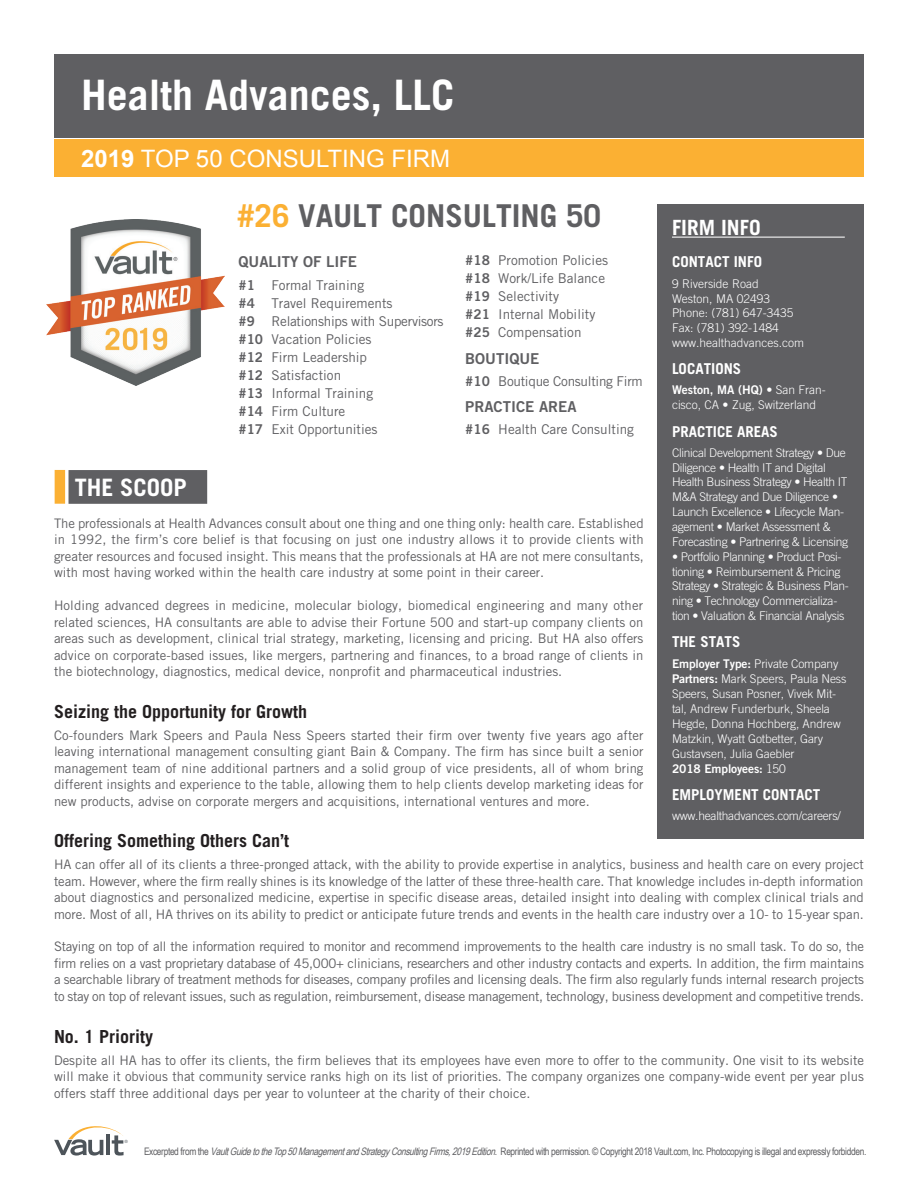
<style>
.page{position:relative;width:918px;height:1188px;background:#fff}
.page>*{position:absolute;margin:0;border:0;box-sizing:border-box;transform-origin:0 0}
.t1{font:700 42px "Trade Gothic LT Std";color:#fff}
.t2{font:700 31.5px "Trade Gothic LT Std";color:#5f5f62}
.t3{font:24px "Arial";color:#fff}
.t4{font:700 24px "Trade Gothic LT Std";color:#fff}
.t5{font:700 21px "Trade Gothic LT Std";color:#fff}
.t6{font:700 18px "Trade Gothic LT Std";color:#231f20}
.t7{font:700 15px "Trade Gothic LT Std";color:#fff}
.t8{font:15px "Trade Gothic LT Std Bd 2";color:#5f5f62}
.t9{font:13.5px/18px "Trade Gothic LT Std";color:#5f5f62}
.t10{font:13.5px "Trade Gothic LT Std";letter-spacing:-.02em;color:#5f5f62}
.t11{font:13.2px/16.5px "Trade Gothic LT Std";color:#5f5f62;text-align:justify}
.t12{font:300 12px/14.9px "Trade Gothic LT Std";letter-spacing:-.025em;color:#fff}
.t13{font:300 12px/14.9px "Trade Gothic LT Std";color:#fff}
.t14{font:12px "Trade Gothic LT Std Bd 2";letter-spacing:-.01em;color:#fff}
.t15{font:10.35px "Arial Narrow";letter-spacing:-.035em;color:#5f5f62}
.t16{font:300 4.35px "Trade Gothic";color:#4d545a}
.s1{font-weight:700}
.s2{color:#fbb033}
.s3{font-family:"Trade Gothic LT Std";font-weight:300}
.s4{font-family:"Trade Gothic LT Std Bd 2";font-weight:400}
.s5{font-family:"Trade Gothic LT Std Bd 2"}
.s6{font-style:italic}
</style>
<div class="page">
<svg style="left:54px;top:1126px;width:70px;height:30px"></svg>
<div style="left:54px;top:54px;width:810px;height:83px;background:#5f5f62"></div>
<div style="left:54px;top:139px;width:810px;height:38px;background:#fbb033"></div>
<div style="left:69px;top:470px;width:138px;height:34px;background:#5f5f62"></div>
<div style="left:55px;top:470px;width:10px;height:34px;background:#fbb033"></div>
<img style="left:47px;top:220px;width:178px;height:166px">
<div style="left:657px;top:205px;width:207px;height:634px;background:#5f5f62"></div>
<hr style="left:672px;top:237px;width:173px;height:1px;background:#fff">
<h1 class="t1" style="left:81px;top:69px;width:375px">Health Advances, LLC</h1>
<h3 class="t3" style="left:81px;top:143px;width:371px"><span class="s1">2019</span> TOP 50 CONSULTING FIRM</h3>
<h2 class="t2" style="left:237px;top:197px;width:366px"><span class="s2">#26</span> VAULT CONSULTING 50</h2>
<h3 class="t5" style="left:672px;top:215px;width:90px">FIRM INFO</h3>
<p class="t7" style="left:672px;top:253px;width:92px">CONTACT INFO</p>
<p class="t13" style="left:672px;top:276px;width:134px">9 Riverside Road<br>Weston, MA 02493<br>Phone: (781) 647-3435<br>Fax: (781) 392-1484 www.healthadvances.com</p>
<p class="t7" style="left:672px;top:360px;width:71px">LOCATIONS</p>
<p class="t14" style="left:672px;top:383px;width:155px">Weston, MA (HQ) <span class="s3">• San Fran-</span></p>
<p class="t13" style="left:672px;top:398px;width:146px">cisco, CA • Zug, Switzerland</p>
<p class="t7" style="left:672px;top:422px;width:107px">PRACTICE AREAS</p>
<p class="t12" style="left:672px;top:445px;width:178px">Clinical Development Strategy • Due Diligence • Health IT and Digital Health Business Strategy • Health IT M&amp;A Strategy and Due Diligence • Launch Excellence • Lifecycle Man&shy;agement • Market Assessment &amp; Forecasting • Partnering &amp; Licensing</p>
<p class="t12" style="left:672px;top:549px;width:178px">• Portfolio Planning • Product Posi&shy;tioning • Reimbursement &amp; Pricing Strategy • Strategic &amp; Business Plan&shy;ning • Technology Commercializa&shy;tion • Valuation &amp; Financial Analysis</p>
<p class="t7" style="left:672px;top:633px;width:70px">THE STATS</p>
<p class="t12" style="left:672px;top:656px;width:176px"><span class="s4">Employer Type:</span> Private Company<br><span class="s4">Partners:</span> Mark Speers, Paula Ness<br>Speers, Susan Posner, Vivek Mit&shy;tal, Andrew Funderburk, Sheela<br>Hegde, Donna Hochberg, Andrew<br>Matzkin, Wyatt Gotbetter, Gary<br>Gustavsen, Julia Gaebler</p>
<p class="t14" style="left:672px;top:761px;width:115px">2018 Employees: <span class="s3">150</span></p>
<p class="t7" style="left:672px;top:785px;width:150px">EMPLOYMENT CONTACT</p>
<p class="t12" style="left:672px;top:808px;width:170px">www.healthadvances.com/careers/</p>
<p class="t9" style="left:465px;top:251px;width:144px"><span class="s5">#18</span> Promotion Policies <span class="s5">#18</span> Work/Life Balance <span class="s5">#19</span> Selectivity<br><span class="s5">#21</span> Internal Mobility <span class="s5">#25</span> Compensation</p>
<p class="t8" style="left:465px;top:349px;width:76px">BOUTIQUE</p>
<p class="t10" style="left:465px;top:373px;width:179px"><span class="s5">#10</span> Boutique Consulting Firm</p>
<p class="t8" style="left:465px;top:397px;width:113px">PRACTICE AREA</p>
<p class="t9" style="left:465px;top:420px;width:170px"><span class="s5">#16</span> Health Care Consulting</p>
<p class="t8" style="left:238px;top:252px;width:120px">QUALITY OF LIFE</p>
<p class="t9" style="left:238px;top:276px;width:207px"><span class="s5">#1</span> Formal Training<br><span class="s5">#4</span> Travel Requirements<br><span class="s5">#9</span> Relationships with Supervisors <span class="s5">#10</span> Vacation Policies<br><span class="s5">#12</span> Firm Leadership<br><span class="s5">#12</span> Satisfaction<br><span class="s5">#13</span> Informal Training<br><span class="s5">#14</span> Firm Culture<br><span class="s5">#17</span> Exit Opportunities</p>
<h3 class="t4" style="left:75px;top:472px;width:114px">THE SCOOP</h3>
<p class="t11" style="left:54px;top:515px;width:591px">The professionals at Health Advances consult about one thing and one thing only: health care. Established in 1992, the firm’s core belief is that focusing on just one industry allows it to provide clients with greater resources and focused insight. This means that the professionals at HA are not mere consultants, with most having worked within the health care industry at some point in their career.</p>
<p class="t11" style="left:54px;top:597px;width:591px">Holding advanced degrees in medicine, molecular biology, biomedical engineering and many other related sciences, HA consultants are able to advise their Fortune 500 and start-up company clients on areas such as development, clinical trial strategy, marketing, licensing and pricing. But HA also offers advice on corporate-based issues, like mergers, partnering and finances, to a broad range of clients in the biotechnology, diagnostics, medical device, nonprofit and pharmaceutical industries.</p>
<h3 class="t6" style="left:54px;top:700px;width:255px">Seizing the Opportunity for Growth</h3>
<p class="t11" style="left:54px;top:727px;width:591px">Co-founders Mark Speers and Paula Ness Speers started their firm over twenty five years ago after leaving international management consulting giant Bain &amp; Company. The firm has since built a senior management team of nine additional partners and a solid group of vice presidents, all of whom bring different insights and experience to the table, allowing them to help clients develop marketing ideas for new products, advise on corporate mergers and acquisitions, international ventures and more.</p>
<h3 class="t6" style="left:54px;top:830px;width:237px">Offering Something Others Can’t</h3>
<p class="t11" style="left:54px;top:856px;width:811px">HA can offer all of its clients a three-pronged attack, with the ability to provide expertise in analytics, business and health care on every project team. However, where the firm really shines is its knowledge of the latter of these three-health care. That knowledge includes in-depth information about diagnostics and personalized medicine, expertise in specific disease areas, detailed insight into dealing with complex clinical trials and more. Most of all, HA thrives on its ability to predict or anticipate future trends and events in the health care industry over a 10- to 15-year span.</p>
<p class="t11" style="left:54px;top:938px;width:812px">Staying on top of all the information required to monitor and recommend improvements to the health care industry is no small task. To do so, the firm relies on a vast proprietary database of 45,000+ clinicians, researchers and other industry contacts and experts. In addition, the firm maintains a searchable library of treatment methods for diseases, company profiles and licensing deals. The firm also regularly funds internal research projects to stay on top of relevant issues, such as regulation, reimbursement, disease management, technology, business development and competitive trends.</p>
<h3 class="t6" style="left:54px;top:1025px;width:101px">No. 1 Priority</h3>
<p class="t11" style="left:54px;top:1051px;width:812px">Despite all HA has to offer its clients, the firm believes that its employees have even more to offer to the community. One visit to its website will make it obvious that community service ranks high on its list of priorities. The company organizes one company-wide event per year plus offers staff three additional days per year to volunteer at the charity of their choice.</p>
<p class="t16" style="left:125px;top:1139px;width:5px">®</p>
<p class="t15" style="left:144px;top:1144px;width:724px">Excerpted from the <span class="s6">VaultGuidetotheTop50ManagementandStrategyConsultingFirms,2019Edition</span>. Reprinted with permission. © Copyright 2018 Vault.com, Inc. Photocopying is illegal and expressly forbidden.</p>
</div>
